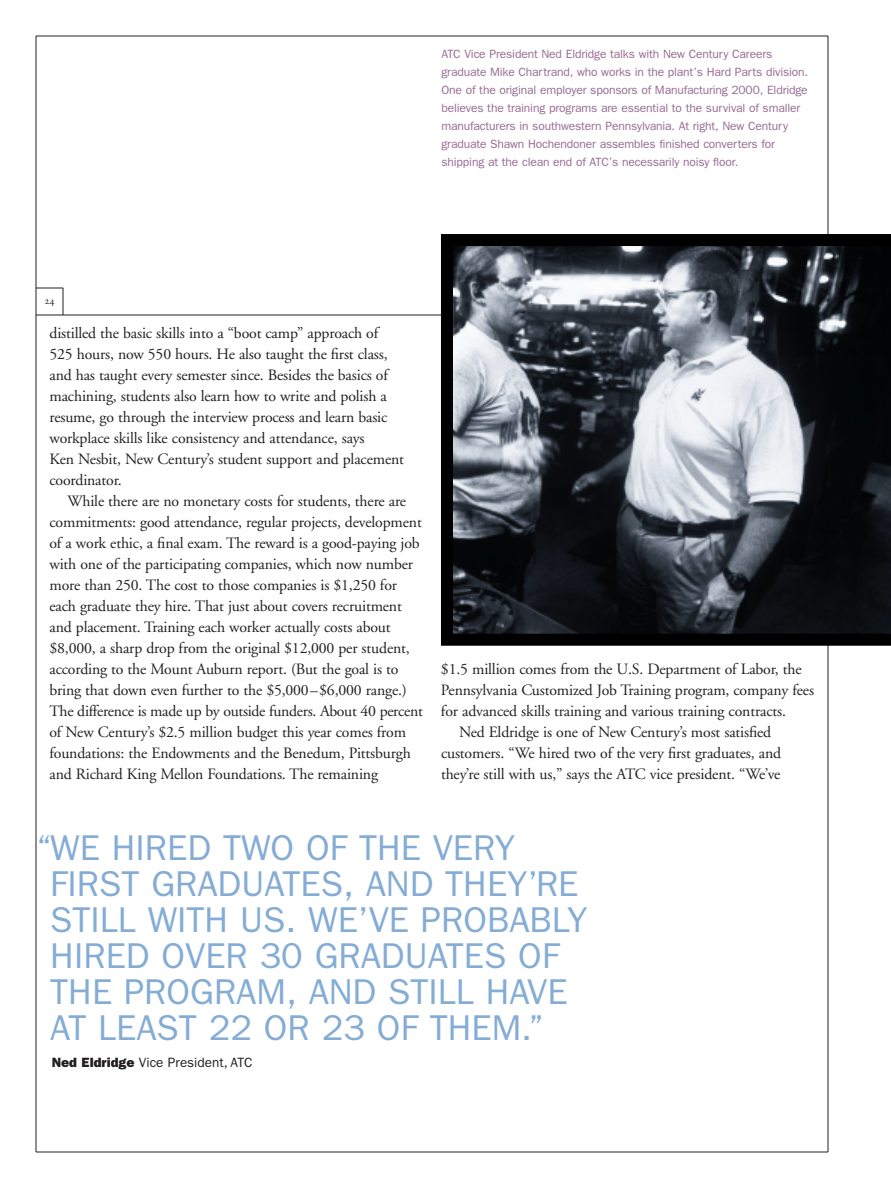
<style>
.page{position:relative;width:891px;height:1188px;background:#fff}
.page>*{position:absolute;margin:0;border:0;box-sizing:border-box;transform-origin:0 0}
.t1{font:36px/36px "Franklin Gothic";color:#84acd5}
.t2{font:15.75px/21px "Adobe Garamond";letter-spacing:-.01em;color:#231f20}
.t3{font:13.5px "Franklin Gothic";color:#231f20}
.t4{font:12px/18px "Franklin Gothic";letter-spacing:-.01em;color:#966b91}
.t5{font:10.5px "Adobe Garamond Regular SC";color:#231f20}
.s1{font-weight:800}
</style>
<div class="page">
<hr style="left:36px;top:36px;width:792px;height:1px;background:#231f20">
<hr style="left:36px;top:36px;width:1px;height:1116px;background:#231f20">
<hr style="left:36px;top:1152px;width:792px;height:1px;background:#231f20">
<hr style="left:828px;top:36px;width:1px;height:1116px;background:#231f20">
<hr style="left:36px;top:315px;width:792px;height:1px;background:#231f20">
<svg style="left:36px;top:288px;width:28px;height:27px"></svg>
<svg style="left:441px;top:234px;width:450px;height:412px;background:#474c52"></svg>
<p class="t4" style="left:441px;top:46px;width:368px">ATC Vice President Ned Eldridge talks with New Century Careers graduate Mike Chartrand, who works in the plant’s Hard Parts division.<br>One of the original employer sponsors of Manufacturing 2000, Eldridge believes the training programs are essential to the survival of smaller manufacturers in southwestern Pennsylvania. At right, New Century graduate Shawn Hochendoner assembles finished converters for shipping at the clean end of ATC’s necessarily noisy floor.</p>
<p class="t5" style="left:45px;top:296px;width:11px">24</p>
<p class="t2" style="left:50px;top:324px;width:356px">distilled the basic skills into a “boot camp” approach of 525 hours, now 550 hours. He also taught the first class, and has taught every semester since. Besides the basics of machining, students also learn how to write and polish a resume, go through the interview process and learn basic workplace skills like consistency and attendance, says<br>Ken Nesbit, New Century’s student support and placement coordinator.</p>
<p class="t2" style="left:50px;top:492px;width:375px;text-indent:18px">While there are no monetary costs for students, there are commitments: good attendance, regular projects, development of a work ethic, a final exam. The reward is a good-paying job with one of the participating companies, which now number more than 250. The cost to those companies is $1,250 for each graduate they hire. That just about covers recruitment and placement. Training each worker actually costs about $8,000, a sharp drop from the original $12,000 per student, according to the Mount Auburn report. (But the goal is to bring that down even further to the $5,000–$6,000 range.)<br>The difference is made up by outside funders. About 40 percent of New Century’s $2.5 million budget this year comes from foundations: the Endowments and the Benedum, Pittsburgh and Richard King Mellon Foundations. The remaining</p>
<p class="t2" style="left:441px;top:660px;width:362px">$1.5 million comes from the U.S. Department of Labor, the</p>
<p class="t2" style="left:441px;top:681px;width:375px">Pennsylvania Customized Job Training program, company fees</p>
<p class="t2" style="left:441px;top:702px;width:347px">for advanced skills training and various training contracts.</p>
<p class="t2" style="left:459px;top:723px;width:314px">Ned Eldridge is one of New Century’s most satisfied</p>
<p class="t2" style="left:441px;top:744px;width:342px">customers. “We hired two of the very first graduates, and</p>
<p class="t2" style="left:441px;top:765px;width:341px">they’re still with us,” says the ATC vice president. “We’ve</p>
<h1 class="t1" style="left:50px;top:833px;width:538px;text-indent:-14px">“WE HIRED TWO OF THE VERY<br>FIRST GRADUATES, AND THEY’RE<br>STILL WITH US. WE’VE PROBABLY<br>HIRED OVER 30 GRADUATES OF<br>THE PROGRAM, AND STILL HAVE<br>AT LEAST 22 OR 23 OF THEM.”</h1>
<p class="t3" style="left:52px;top:1058px;width:202px"><span class="s1">Ned Eldridge</span> Vice President, ATC</p>
</div>
